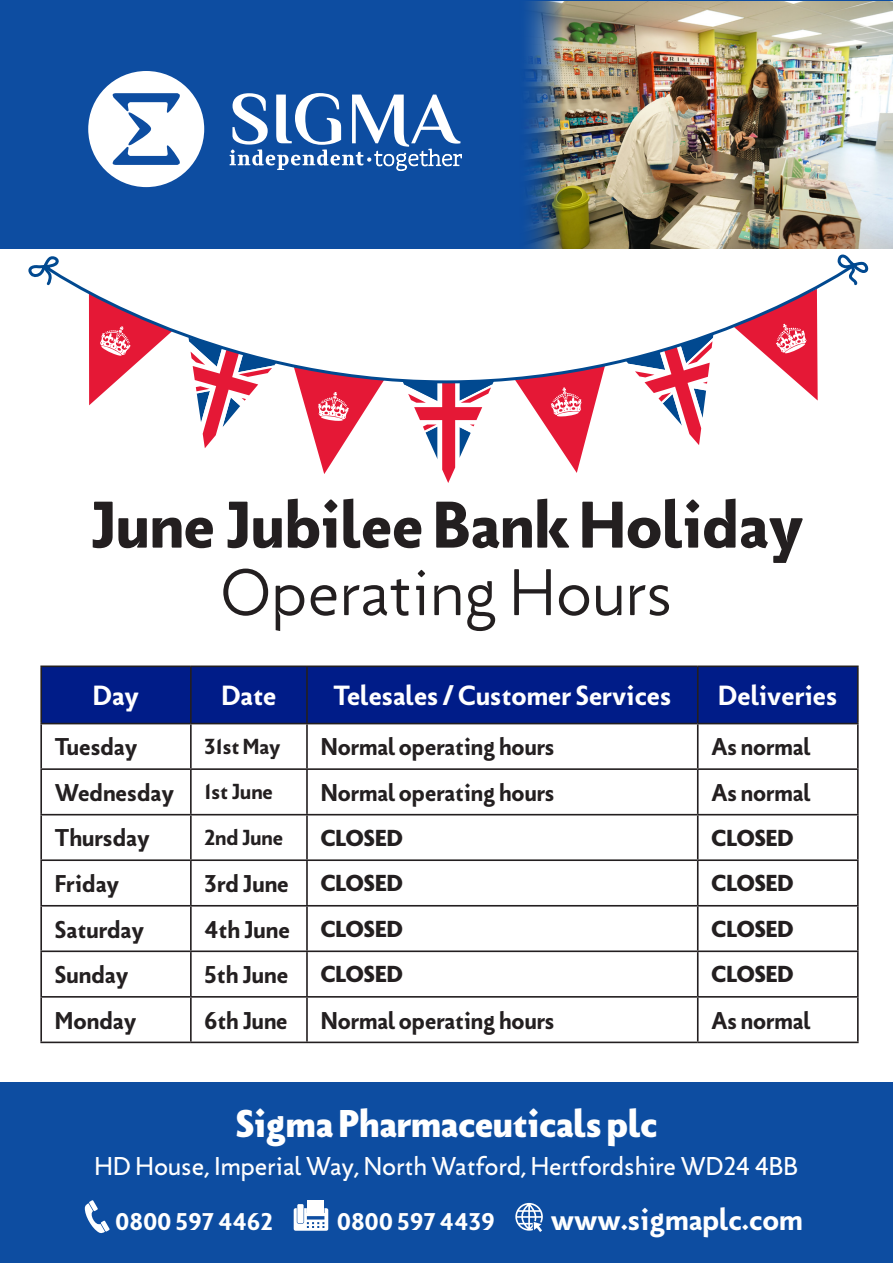
<style>
.page{position:relative;width:893px;height:1263px;background:#fff}
.page>*{position:absolute;margin:0;border:0;box-sizing:border-box;transform-origin:0 0}
.t1{font:900 61.2px "Picadilly";color:#231f20}
.t2{font:300 61.2px "Picadilly";color:#231f20}
.t3{font:800 36px "Picadilly";color:#fff}
.t4{font:700 28.5px "Picadilly";color:#fff}
.t5{font:700 25.8px "Picadilly";color:#fff}
.t6{font:24px "Picadilly";color:#fff}
.t7{font:700 22.65px "Picadilly";color:#231f20}
.t8{font:700 22.5px "Picadilly";letter-spacing:.02em;color:#fff}
.t9{font:800 21.45px "Picadilly";color:#231f20}
.t10{font:700 20.25px "Picadilly";color:#231f20}
</style>
<div class="page">
<div style="left:0;top:0;width:893px;height:249px;background:#0d4da1"></div>
<div style="left:42px;top:667px;width:815px;height:56px;background:#001c88"></div>
<svg style="left:42px;top:724px;width:815px;height:317px"></svg>
<hr style="left:40px;top:665px;width:151px;height:2px;background:#231f20">
<hr style="left:40px;top:667px;width:2px;height:56px;background:#231f20">
<hr style="left:191px;top:665px;width:116px;height:2px;background:#231f20">
<hr style="left:190px;top:667px;width:2px;height:56px;background:#231f20">
<hr style="left:307px;top:665px;width:391px;height:2px;background:#231f20">
<hr style="left:306px;top:667px;width:2px;height:56px;background:#231f20">
<hr style="left:698px;top:665px;width:161px;height:2px;background:#231f20">
<hr style="left:697px;top:667px;width:2px;height:56px;background:#231f20">
<hr style="left:857px;top:667px;width:2px;height:56px;background:#231f20">
<hr style="left:40px;top:723px;width:151px;height:1px;background:#231f20">
<hr style="left:40px;top:724px;width:2px;height:44px;background:#231f20">
<hr style="left:191px;top:723px;width:116px;height:1px;background:#231f20">
<hr style="left:190px;top:724px;width:2px;height:44px;background:#231f20">
<hr style="left:307px;top:723px;width:391px;height:1px;background:#231f20">
<hr style="left:306px;top:724px;width:2px;height:44px;background:#231f20">
<hr style="left:698px;top:723px;width:161px;height:1px;background:#231f20">
<hr style="left:697px;top:724px;width:2px;height:44px;background:#231f20">
<hr style="left:857px;top:724px;width:2px;height:44px;background:#231f20">
<hr style="left:40px;top:768px;width:151px;height:2px;background:#231f20">
<hr style="left:40px;top:770px;width:2px;height:44px;background:#231f20">
<hr style="left:191px;top:768px;width:116px;height:2px;background:#231f20">
<hr style="left:190px;top:770px;width:2px;height:44px;background:#231f20">
<hr style="left:307px;top:768px;width:391px;height:2px;background:#231f20">
<hr style="left:306px;top:770px;width:2px;height:44px;background:#231f20">
<hr style="left:698px;top:768px;width:161px;height:2px;background:#231f20">
<hr style="left:697px;top:770px;width:2px;height:44px;background:#231f20">
<hr style="left:857px;top:770px;width:2px;height:44px;background:#231f20">
<hr style="left:40px;top:814px;width:151px;height:1px;background:#231f20">
<hr style="left:40px;top:815px;width:2px;height:44px;background:#231f20">
<hr style="left:191px;top:814px;width:116px;height:1px;background:#231f20">
<hr style="left:190px;top:815px;width:2px;height:44px;background:#231f20">
<hr style="left:307px;top:814px;width:391px;height:1px;background:#231f20">
<hr style="left:306px;top:815px;width:2px;height:44px;background:#231f20">
<hr style="left:698px;top:814px;width:161px;height:1px;background:#231f20">
<hr style="left:697px;top:815px;width:2px;height:44px;background:#231f20">
<hr style="left:857px;top:815px;width:2px;height:44px;background:#231f20">
<hr style="left:40px;top:859px;width:151px;height:2px;background:#231f20">
<hr style="left:40px;top:861px;width:2px;height:44px;background:#231f20">
<hr style="left:191px;top:859px;width:116px;height:2px;background:#231f20">
<hr style="left:190px;top:861px;width:2px;height:44px;background:#231f20">
<hr style="left:307px;top:859px;width:391px;height:2px;background:#231f20">
<hr style="left:306px;top:861px;width:2px;height:44px;background:#231f20">
<hr style="left:698px;top:859px;width:161px;height:2px;background:#231f20">
<hr style="left:697px;top:861px;width:2px;height:44px;background:#231f20">
<hr style="left:857px;top:861px;width:2px;height:44px;background:#231f20">
<hr style="left:40px;top:905px;width:151px;height:1px;background:#231f20">
<hr style="left:40px;top:906px;width:2px;height:44px;background:#231f20">
<hr style="left:191px;top:905px;width:116px;height:1px;background:#231f20">
<hr style="left:190px;top:906px;width:2px;height:44px;background:#231f20">
<hr style="left:307px;top:905px;width:391px;height:1px;background:#231f20">
<hr style="left:306px;top:906px;width:2px;height:44px;background:#231f20">
<hr style="left:698px;top:905px;width:161px;height:1px;background:#231f20">
<hr style="left:697px;top:906px;width:2px;height:44px;background:#231f20">
<hr style="left:857px;top:906px;width:2px;height:44px;background:#231f20">
<hr style="left:40px;top:950px;width:151px;height:2px;background:#231f20">
<hr style="left:40px;top:952px;width:2px;height:44px;background:#231f20">
<hr style="left:191px;top:950px;width:116px;height:2px;background:#231f20">
<hr style="left:190px;top:952px;width:2px;height:44px;background:#231f20">
<hr style="left:307px;top:950px;width:391px;height:2px;background:#231f20">
<hr style="left:306px;top:952px;width:2px;height:44px;background:#231f20">
<hr style="left:698px;top:950px;width:161px;height:2px;background:#231f20">
<hr style="left:697px;top:952px;width:2px;height:44px;background:#231f20">
<hr style="left:857px;top:952px;width:2px;height:44px;background:#231f20">
<hr style="left:40px;top:996px;width:151px;height:2px;background:#231f20">
<hr style="left:40px;top:998px;width:2px;height:43px;background:#231f20">
<hr style="left:191px;top:996px;width:116px;height:2px;background:#231f20">
<hr style="left:190px;top:998px;width:2px;height:43px;background:#231f20">
<hr style="left:307px;top:996px;width:391px;height:2px;background:#231f20">
<hr style="left:306px;top:998px;width:2px;height:43px;background:#231f20">
<hr style="left:698px;top:996px;width:161px;height:2px;background:#231f20">
<hr style="left:697px;top:998px;width:2px;height:43px;background:#231f20">
<hr style="left:857px;top:998px;width:2px;height:43px;background:#231f20">
<hr style="left:40px;top:1041px;width:151px;height:2px;background:#231f20">
<hr style="left:191px;top:1041px;width:116px;height:2px;background:#231f20">
<hr style="left:307px;top:1041px;width:391px;height:2px;background:#231f20">
<hr style="left:698px;top:1041px;width:161px;height:2px;background:#231f20">
<div style="left:0;top:1083px;width:893px;height:180px;background:#0d4da1"></div>
<svg style="left:88px;top:71px;width:116px;height:116px"></svg>
<svg style="left:230px;top:93px;width:232px;height:78px"></svg>
<svg style="left:85px;top:1200px;width:25px;height:34px"></svg>
<svg style="left:515px;top:1203px;width:28px;height:29px"></svg>
<div style="left:307px;top:1200px;width:17px;height:12px;background:#fff"></div>
<div style="left:297px;top:1204px;width:7px;height:19px;background:#fff"></div>
<svg style="left:294px;top:1208px;width:34px;height:23px"></svg>
<svg style="left:444px;top:474px;width:9px;height:9px"></svg>
<svg style="left:299px;top:385px;width:519px;height:89px"></svg>
<svg style="left:195px;top:385px;width:63px;height:63px"></svg>
<svg style="left:28px;top:256px;width:809px;height:129px"></svg>
<svg style="left:44px;top:262px;width:10px;height:26px"></svg>
<svg style="left:837px;top:254px;width:32px;height:32px"></svg>
<svg style="left:89px;top:293px;width:83px;height:112px"></svg>
<svg style="left:318px;top:392px;width:31px;height:29px"></svg>
<svg style="left:551px;top:387px;width:31px;height:29px"></svg>
<svg style="left:776px;top:324px;width:30px;height:29px"></svg>
<img style="left:526px;top:1px;width:367px;height:248px">
<p class="t1" style="left:89px;top:483px;width:716px">June Jubilee Bank Holiday</p>
<p class="t2" style="left:220px;top:554px;width:454px">Operating Hours</p>
<p class="t5" style="left:93px;top:678px;width:48px">Day</p>
<p class="t5" style="left:221px;top:678px;width:57px">Date</p>
<p class="t5" style="left:333px;top:678px;width:339px">Telesales / Customer Services</p>
<p class="t5" style="left:718px;top:678px;width:121px">Deliveries</p>
<p class="t7" style="left:55px;top:732px;width:84px">Tuesday</p>
<p class="t10" style="left:205px;top:732px;width:78px">31st May</p>
<p class="t7" style="left:321px;top:732px;width:235px">Normal operating hours</p>
<p class="t7" style="left:711px;top:732px;width:101px">As normal</p>
<p class="t7" style="left:55px;top:777px;width:121px">Wednesday</p>
<p class="t10" style="left:205px;top:778px;width:70px">1st June</p>
<p class="t7" style="left:321px;top:777px;width:235px">Normal operating hours</p>
<p class="t7" style="left:711px;top:777px;width:101px">As normal</p>
<p class="t7" style="left:55px;top:823px;width:96px">Thursday</p>
<p class="t10" style="left:205px;top:823px;width:80px">2nd June</p>
<p class="t9" style="left:321px;top:823px;width:83px">CLOSED</p>
<p class="t9" style="left:711px;top:823px;width:83px">CLOSED</p>
<p class="t7" style="left:55px;top:868px;width:66px">Friday</p>
<p class="t7" style="left:205px;top:868px;width:86px">3rd June</p>
<p class="t9" style="left:321px;top:868px;width:83px">CLOSED</p>
<p class="t9" style="left:711px;top:868px;width:83px">CLOSED</p>
<p class="t7" style="left:55px;top:914px;width:91px">Saturday</p>
<p class="t7" style="left:205px;top:914px;width:87px">4th June</p>
<p class="t9" style="left:321px;top:914px;width:83px">CLOSED</p>
<p class="t9" style="left:711px;top:914px;width:83px">CLOSED</p>
<p class="t7" style="left:55px;top:959px;width:75px">Sunday</p>
<p class="t7" style="left:205px;top:959px;width:85px">5th June</p>
<p class="t9" style="left:321px;top:959px;width:83px">CLOSED</p>
<p class="t9" style="left:711px;top:959px;width:83px">CLOSED</p>
<p class="t7" style="left:55px;top:1005px;width:83px">Monday</p>
<p class="t7" style="left:205px;top:1005px;width:85px">6th June</p>
<p class="t7" style="left:321px;top:1005px;width:235px">Normal operating hours</p>
<p class="t7" style="left:711px;top:1005px;width:101px">As normal</p>
<p class="t3" style="left:236px;top:1099px;width:423px">Sigma Pharmaceuticals plc</p>
<p class="t6" style="left:95px;top:1150px;width:705px">HD House, Imperial Way, North Watford, Hertfordshire WD24 4BB</p>
<p class="t8" style="left:116px;top:1207px;width:158px">0800 597 4462</p>
<p class="t8" style="left:337px;top:1207px;width:159px">0800 597 4439</p>
<p class="t4" style="left:551px;top:1200px;width:254px">www.sigmaplc.com</p>
</div>
